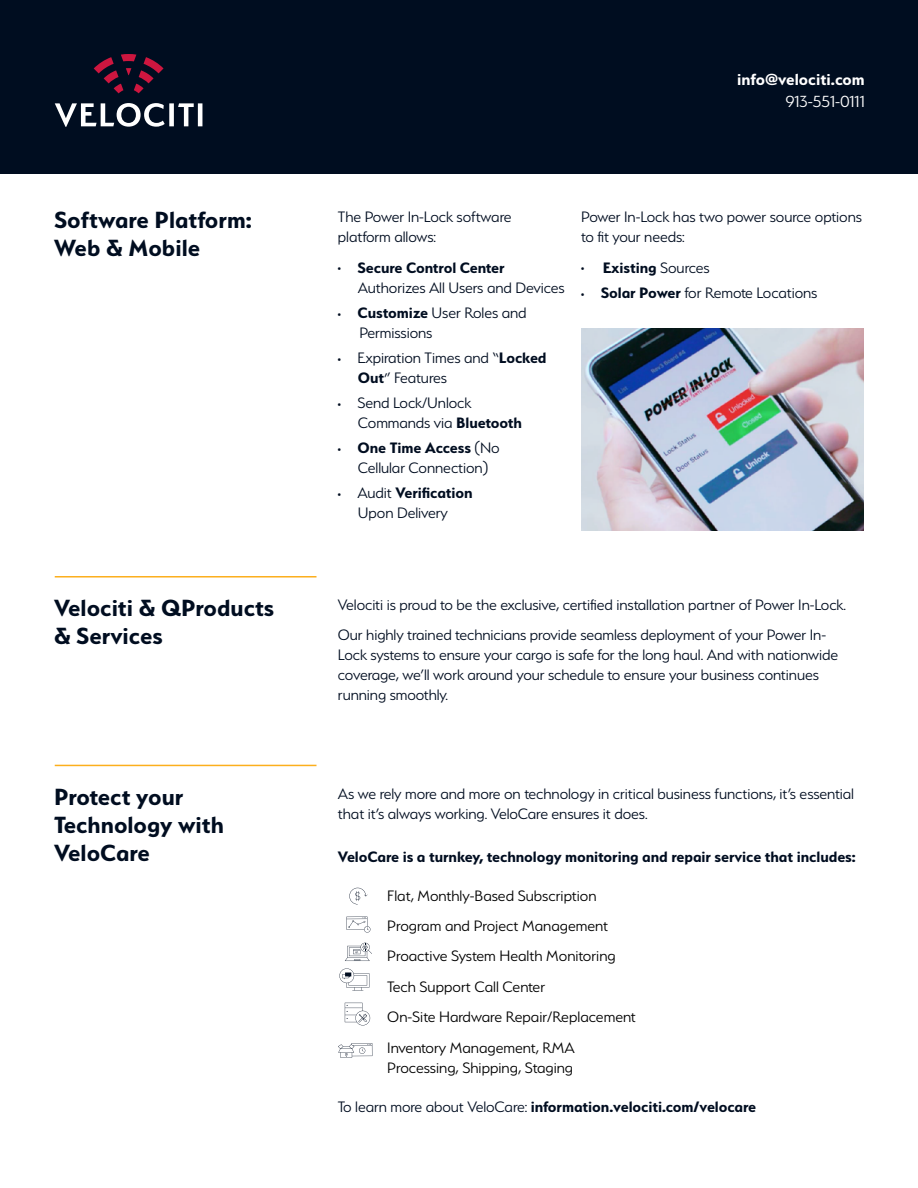
<style>
.page{position:relative;width:918px;height:1188px;background:#fff}
.page>*{position:absolute;margin:0;border:0;box-sizing:border-box;transform-origin:0 0}
.t1{font:700 26.25px/28.2px "Serenity";color:#000d20}
.t2{font:700 18px "Serenity";color:#fff}
.t3{font:300 18px "Serenity";color:#fff}
.t4{font:300 16.95px/20px "Serenity";letter-spacing:-.005em;color:#000d20}
.t5{font:300 16.95px/30.5px "Serenity";color:#000}
.t6{font:700 16.95px "Serenity";letter-spacing:-.005em;color:#000d20}
.s1{font-size:7.8px}
.s2{font-weight:700}
.s3{font-weight:300;font-size:7.8px}
.s4{font-weight:300}
</style>
<div class="page">
<img style="left:581px;top:328px;width:283px;height:203px">
<svg style="left:339px;top:968px;width:30px;height:23px"></svg>
<svg style="left:345px;top:1003px;width:25px;height:22px"></svg>
<svg style="left:346px;top:917px;width:24px;height:16px"></svg>
<svg style="left:349px;top:888px;width:18px;height:16px"></svg>
<svg style="left:338px;top:1043px;width:34px;height:15px"></svg>
<svg style="left:345px;top:943px;width:27px;height:18px"></svg>
<hr style="left:55px;top:576px;width:261px;height:2px;background:#fcaf1d">
<hr style="left:55px;top:765px;width:261px;height:1px;background:#fcaf1d">
<div style="left:0;top:0;width:918px;height:174px;background:#000d20"></div>
<svg style="left:94px;top:54px;width:70px;height:39px"></svg>
<svg style="left:55px;top:103px;width:147px;height:24px"></svg>
<h1 class="t1" style="left:54px;top:206px;width:199px">Software Platform:<br>Web &amp; Mobile</h1>
<h1 class="t1" style="left:54px;top:593px;width:222px">Velociti &amp; QProducts &amp; Services</h1>
<h1 class="t1" style="left:54px;top:782px;width:171px">Protect your<br>Technology with<br>VeloCare</h1>
<p class="t2" style="left:737px;top:70px;width:129px">info@velociti.com</p>
<p class="t3" style="left:785px;top:92px;width:81px">913-551-0111</p>
<p class="t4" style="left:338px;top:207px;width:175px">The Power In-Lock software platform allows:</p>
<p class="t4" style="left:358px;top:257px;width:208px;text-indent:-20px"><span class="s1">•</span> <span class="s2">Secure Control Center<br></span>Authorizes All Users and Devices</p>
<p class="t4" style="left:359px;top:302px;width:169px;text-indent:-21px"><span class="s1">•</span> <span class="s2">Customize</span> User Roles and<br>Permissions</p>
<p class="t4" style="left:358px;top:348px;width:190px;text-indent:-20px"><span class="s1">•</span> Expiration Times and “<span class="s2">Locked<br>Out</span>” Features</p>
<p class="t4" style="left:358px;top:393px;width:166px;text-indent:-20px"><span class="s1">•</span> Send Lock/Unlock<br>Commands via <span class="s2">Bluetooth</span></p>
<p class="t4" style="left:338px;top:438px;width:163px;text-align:center"><span class="s1">•</span> <span class="s2">One Time Access</span> (No<br>Cellular Connection)</p>
<p class="t4" style="left:338px;top:483px;width:136px;text-align:center"><span class="s1">•</span> Audit <span class="s2">Verification<br></span>Upon Delivery</p>
<p class="t4" style="left:581px;top:207px;width:282px">Power In-Lock has two power source options to fit your needs:</p>
<p class="t6" style="left:581px;top:258px;width:130px"><span class="s3">•</span> Existing <span class="s4">Sources</span></p>
<p class="t4" style="left:581px;top:283px;width:238px"><span class="s1">•</span> <span class="s2">Solar Power</span> for Remote Locations</p>
<p class="t4" style="left:338px;top:589px;width:510px;line-height:30.5px">Velociti is proud to be the exclusive, certified installation partner of Power In-Lock.<br>Our highly trained technicians provide seamless deployment of your Power In-</p>
<p class="t4" style="left:338px;top:645px;width:502px">Lock systems to ensure your cargo is safe for the long haul. And with nationwide coverage, we’ll work around your schedule to ensure your business continues running smoothly.</p>
<p class="t4" style="left:338px;top:783px;width:518px">As we rely more and more on technology in critical business functions, it’s essential that it’s always working. VeloCare ensures it does.</p>
<p class="t6" style="left:338px;top:847px;width:519px">VeloCare is a turnkey, technology monitoring and repair service that includes:</p>
<p class="t5" style="left:387px;top:880px;width:250px">Flat, Monthly-Based Subscription<br>Program and Project Management<br>Proactive System Health Monitoring<br>Tech Support Call Center<br>On-Site Hardware Repair/Replacement<br>Inventory Management, RMA</p>
<p class="t5" style="left:387px;top:1052px;width:187px">Processing, Shipping, Staging</p>
<p class="t6" style="left:338px;top:1097px;width:420px"><span class="s4">To learn more about VeloCare:</span> information.velociti.com/velocare</p>
</div>
